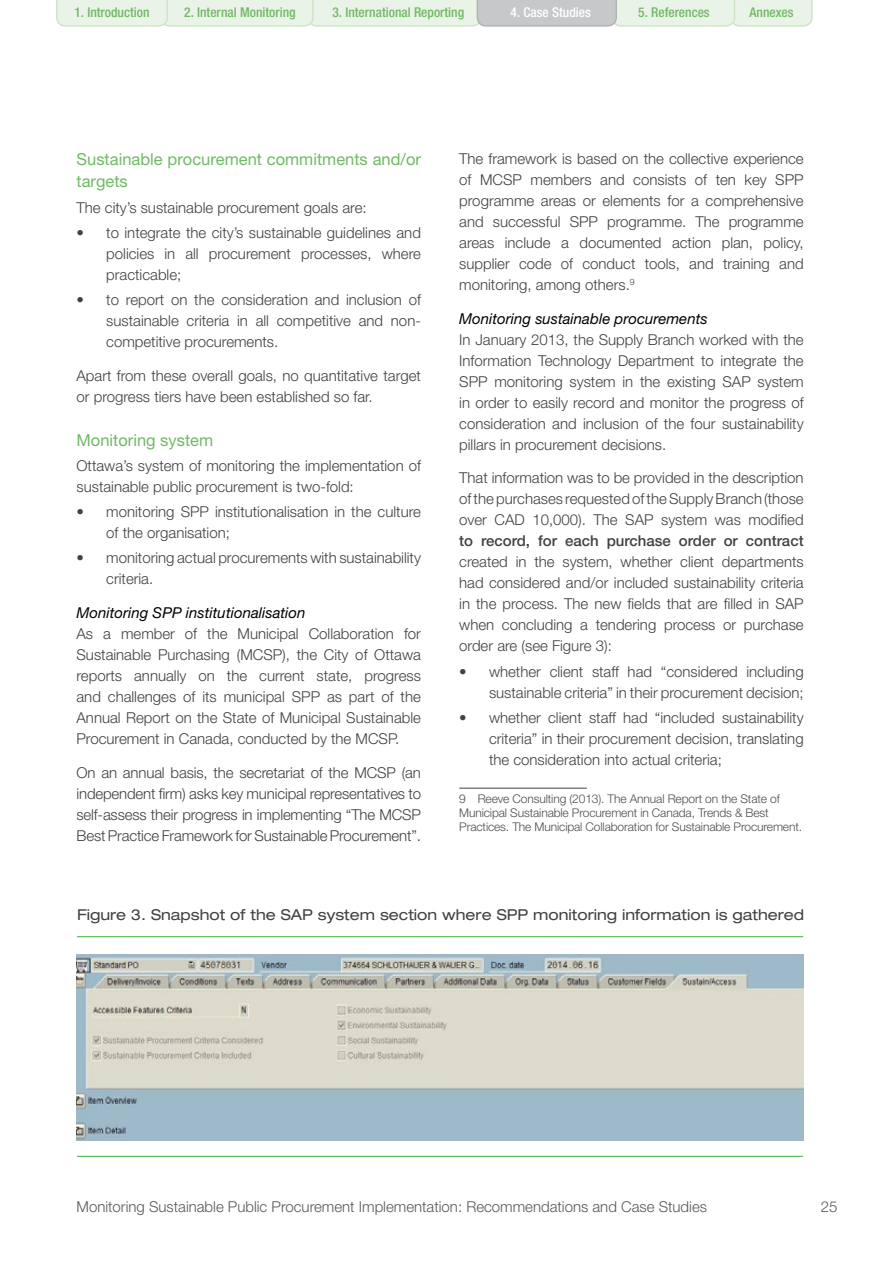
<style>
.page{position:relative;width:893px;height:1263px;background:#fff}
.page>*{position:absolute;margin:0;border:0;box-sizing:border-box;transform-origin:0 0}
.t1{font:16.5px/22.5px "Helvetica Neue LT Pro";color:#70b965}
.t2{font:300 15px/21px "Helvetica Neue LT Pro";color:#414042;text-align:justify}
.t3{font:300 15px "Helvetica Neue LT Pro";color:#58595b}
.t4{font:expanded 15px "Helvetica Neue LT Pro";color:#414042}
.t5{font:italic 15px "Helvetica Neue LT Pro";color:#000}
.t6{font:500 15px "Helvetica Neue LT Pro";color:#414042}
.t7{font:500 condensed 13.5px "Helvetica Neue LT Pro";color:#70b965}
.t8{font:500 condensed 13.5px "Helvetica Neue LT Pro";color:#fff}
.t9{font:300 12px/14.4px "Helvetica Neue LT Pro";letter-spacing:-.01em;color:#4d4d4f}
</style>
<div class="page">
<svg style="left:56px;top:0;width:757px;height:27px;background:#e2eae0"></svg>
<hr style="left:0;top:0;width:1px;height:1263px;background:#edf5eb">
<hr style="left:459px;top:788px;width:128px;height:1px;background:#414042">
<img style="left:77px;top:954px;width:726px;height:187px">
<hr style="left:77px;top:936px;width:726px;height:1px;background:#41ad49">
<hr style="left:77px;top:1156px;width:726px;height:1px;background:#41ad49">
<p class="t7" style="left:74px;top:4px;width:77px">1. Introduction</p>
<p class="t7" style="left:184px;top:4px;width:113px">2. Internal Monitoring</p>
<p class="t8" style="left:511px;top:4px;width:82px">4. Case Studies</p>
<p class="t7" style="left:638px;top:4px;width:73px">5. References</p>
<p class="t7" style="left:749px;top:4px;width:45px">Annexes</p>
<p class="t7" style="left:332px;top:4px;width:133px">3. International Reporting</p>
<p class="t1" style="left:77px;top:148px;width:346px">Sustainable procurement commitments and/or targets</p>
<p class="t2" style="left:77px;top:196px;width:292px">The city’s sustainable procurement goals are:</p>
<p class="t2" style="left:106px;top:222px;width:316px;text-indent:-30px">• to integrate the city’s sustainable guidelines and policies in all procurement processes, where practicable;</p>
<p class="t2" style="left:106px;top:289px;width:316px;text-indent:-30px">• to report on the consideration and inclusion of sustainable criteria in all competitive and non&shy;competitive procurements.</p>
<p class="t2" style="left:77px;top:365px;width:346px">Apart from these overall goals, no quantitative target or progress tiers have been established so far.</p>
<p class="t1" style="left:77px;top:428px;width:138px">Monitoring system</p>
<p class="t2" style="left:77px;top:455px;width:346px">Ottawa’s system of monitoring the implementation of sustainable public procurement is two-fold:</p>
<p class="t2" style="left:106px;top:501px;width:316px;text-indent:-30px">• monitoring SPP institutionalisation in the culture of the organisation;</p>
<p class="t2" style="left:106px;top:547px;width:316px;text-indent:-30px">• monitoring actual procurements with sustainability criteria.</p>
<p class="t5" style="left:77px;top:604px;width:230px">Monitoring SPP institutionalisation</p>
<p class="t2" style="left:77px;top:623px;width:346px">As a member of the Municipal Collaboration for Sustainable Purchasing (MCSP), the City of Ottawa reports annually on the current state, progress and challenges of its municipal SPP as part of the Annual Report on the State of Municipal Sustainable Procurement in Canada, conducted by the MCSP.</p>
<p class="t2" style="left:77px;top:762px;width:346px">On an annual basis, the secretariat of the MCSP (an independent firm) asks key municipal representatives to self-assess their progress in implementing “The MCSP Best Practice Framework for Sustainable Procurement”.</p>
<p class="t2" style="left:459px;top:148px;width:346px">The framework is based on the collective experience of MCSP members and consists of ten key SPP programme areas or elements for a comprehensive and successful SPP programme. The programme areas include a documented action plan, policy, supplier code of conduct tools, and training and monitoring, among others.<sup>9</sup></p>
<p class="t5" style="left:459px;top:309px;width:250px">Monitoring sustainable procurements</p>
<p class="t2" style="left:459px;top:328px;width:346px">In January 2013, the Supply Branch worked with the Information Technology Department to integrate the SPP monitoring system in the existing SAP system in order to easily record and monitor the progress of consideration and inclusion of the four sustainability pillars in procurement decisions.</p>
<p class="t2" style="left:459px;top:467px;width:346px">That information was to be provided in the description of the purchases requested of the Supply Branch (those over CAD 10,000). The SAP system was modified</p>
<p class="t6" style="left:459px;top:532px;width:346px">to record, for each purchase order or contract</p>
<p class="t2" style="left:459px;top:551px;width:346px">created in the system, whether client departments had considered and/or included sustainability criteria in the process. The new fields that are filled in SAP when concluding a tendering process or purchase order are (see Figure 3):</p>
<p class="t2" style="left:459px;top:660px;width:346px;text-align:right">• whether client staff had “considered including sustainable criteria” in their procurement decision;</p>
<p class="t2" style="left:489px;top:707px;width:316px;text-indent:-30px">• whether client staff had “included sustainability criteria” in their procurement decision, translating the consideration into actual criteria;</p>
<p class="t9" style="left:459px;top:791px;width:344px">9 Reeve Consulting (2013). The Annual Report on the State of<br>Municipal Sustainable Procurement in Canada, Trends &amp; Best<br>Practices. The Municipal Collaboration for Sustainable Procurement.</p>
<p class="t4" style="left:77px;top:906px;width:729px">Figure 3. Snapshot of the SAP system section where SPP monitoring information is gathered</p>
<p class="t3" style="left:77px;top:1197px;width:632px">Monitoring Sustainable Public Procurement Implementation: Recommendations and Case Studies</p>
<p class="t3" style="left:821px;top:1197px;width:18px">25</p>
</div>
